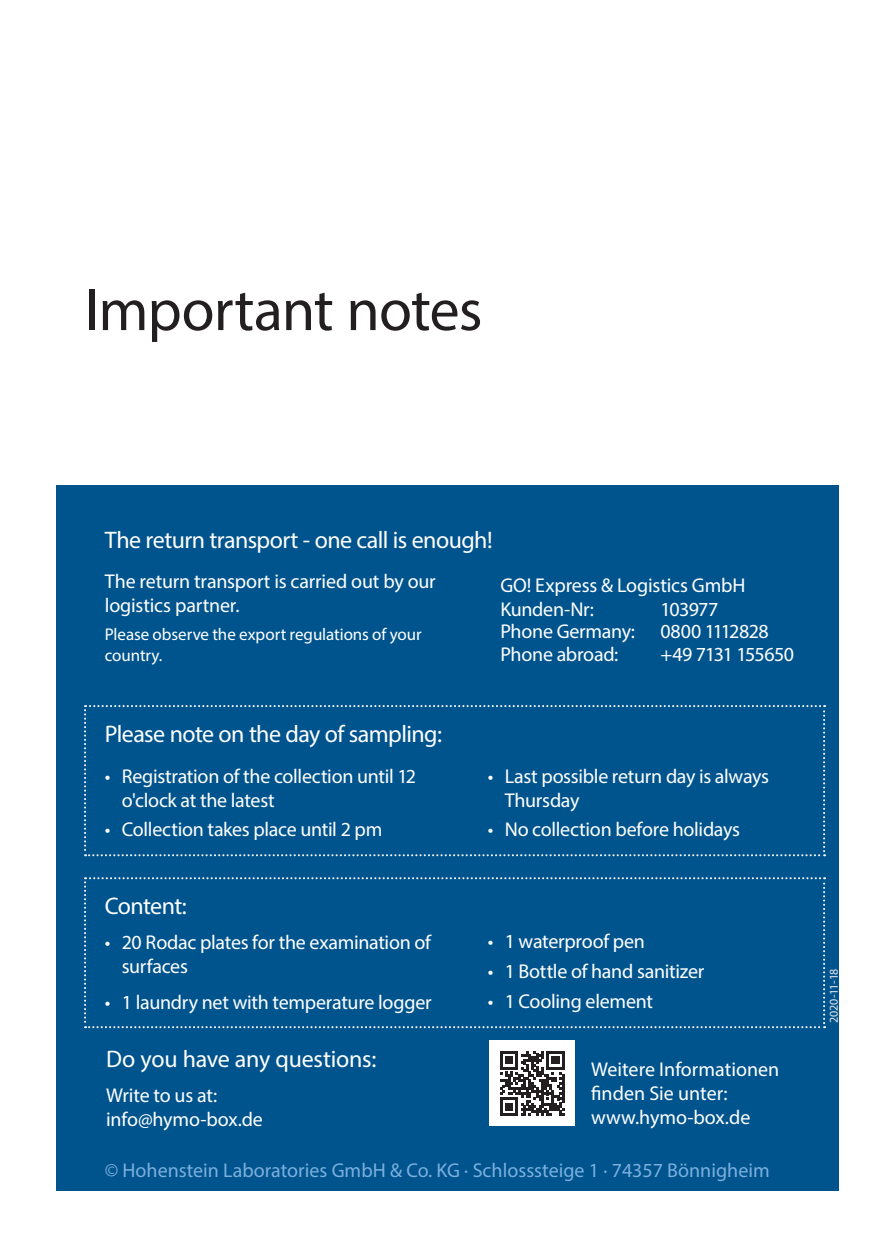
<style>
.page{position:relative;width:896px;height:1248px;background:#fff}
.page>*{position:absolute;margin:0;border:0;box-sizing:border-box;transform-origin:0 0}
._01_Headline_minimum{font:60px "Myriad Pro";letter-spacing:-.015em;color:#231f20}
.Einzug_neu{font:24px "Myriad Pro";letter-spacing:-.025em;color:#fff}
._05_Copy_11pt{font:24px "Myriad Pro";letter-spacing:-.02em;color:#fff}
._05_Copy_Bullets_11p{font:24px "Myriad Pro";letter-spacing:-.01em;color:#fff}
.Einzug_neu-2{font:20px/24px "Myriad Pro";letter-spacing:-.015em;color:#fff}
.t1{font:20px "Myriad Pro";color:#7cafde}
._05_Copy_Bullets_11p-2{font:20px/24px "Myriad Pro";letter-spacing:-.015em;color:#fff}
.Einzug_neu-3{font:20px "Myriad Pro";letter-spacing:-.045em;color:#fff}
.Einzug_neu-4{font:17px/20.4px "Myriad Pro";letter-spacing:-.005em;color:#fff}
._05_Copy_11pt-2{font:12px "Myriad Pro";letter-spacing:-.01em;color:#e6e7e9}
</style>
<div class="page">
<div style="left:57px;top:485px;width:782px;height:706px;background:#00548e"></div>
<div style="left:490px;top:1040px;width:85px;height:85px;background:#fff"></div>
<svg style="left:500px;top:1051px;width:64px;height:64px"></svg>
<svg style="left:84px;top:705px;width:741px;height:151px"></svg>
<svg style="left:84px;top:877px;width:741px;height:151px"></svg>
<p class="_01_Headline_minimum" style="left:85px;top:273px;width:399px">Important notes</p>
<p class="_05_Copy_11pt" style="left:105px;top:525px;width:389px">The return transport - one call is enough!</p>
<p class="Einzug_neu-2" style="left:105px;top:569px;width:332px">The return transport is carried out by our logistics partner.</p>
<p class="Einzug_neu-4" style="left:105px;top:624px;width:318px">Please observe the export regulations of your country.</p>
<p class="Einzug_neu-2" style="left:500px;top:572px;width:247px">GO! Express &amp; Logistics GmbH</p>
<p class="Einzug_neu-2" style="left:500px;top:597px;width:95px">Kunden-Nr:</p>
<p class="Einzug_neu-2" style="left:660px;top:597px;width:59px">103977</p>
<p class="Einzug_neu-2" style="left:500px;top:619px;width:136px">Phone Germany:</p>
<p class="Einzug_neu-2" style="left:660px;top:619px;width:110px">0800 1112828</p>
<p class="Einzug_neu-2" style="left:500px;top:641px;width:119px">Phone abroad:</p>
<p class="Einzug_neu-3" style="left:660px;top:641px;width:135px">+49 7131 155650</p>
<p class="Einzug_neu" style="left:105px;top:719px;width:339px">Please note on the day of sampling:</p>
<p class="Einzug_neu-2" style="left:122px;top:763px;width:296px;text-indent:-17px">• Registration of the collection until 12 o'clock at the latest</p>
<p class="Einzug_neu-2" style="left:105px;top:817px;width:279px">• Collection takes place until 2 pm</p>
<p class="Einzug_neu" style="left:105px;top:891px;width:84px">Content:</p>
<p class="Einzug_neu-2" style="left:122px;top:930px;width:311px;text-indent:-17px">• 20 Rodac plates for the examination of surfaces</p>
<p class="Einzug_neu-2" style="left:105px;top:989px;width:328px">• 1 laundry net with temperature logger</p>
<p class="_05_Copy_Bullets_11p" style="left:106px;top:1043px;width:272px">Do you have any questions:</p>
<p class="_05_Copy_Bullets_11p-2" style="left:106px;top:1083px;width:158px">Write to us at: info@hymo-box.de</p>
<p class="Einzug_neu-2" style="left:505px;top:763px;width:266px;text-indent:-17px">• Last possible return day is always<br>Thursday</p>
<p class="Einzug_neu-2" style="left:488px;top:817px;width:254px">• No collection before holidays</p>
<p class="Einzug_neu-2" style="left:488px;top:929px;width:159px">• 1 waterproof pen</p>
<p class="Einzug_neu-2" style="left:488px;top:958px;width:218px">• 1 Bottle of hand sanitizer</p>
<p class="Einzug_neu-2" style="left:488px;top:988px;width:167px">• 1 Cooling element</p>
<p class="Einzug_neu-2" style="left:591px;top:1057px;width:190px">Weitere Informationen finden Sie unter: www.hymo-box.de</p>
<p class="t1" style="left:105px;top:1157px;width:666px">© Hohenstein Laboratories GmbH &amp; Co. KG · Schlosssteige 1 · 74357 Bönnigheim</p>
<p class="_05_Copy_11pt-2" style="left:826px;top:1023px;width:56px;rotate:-90deg">2020-11-18</p>
</div>
